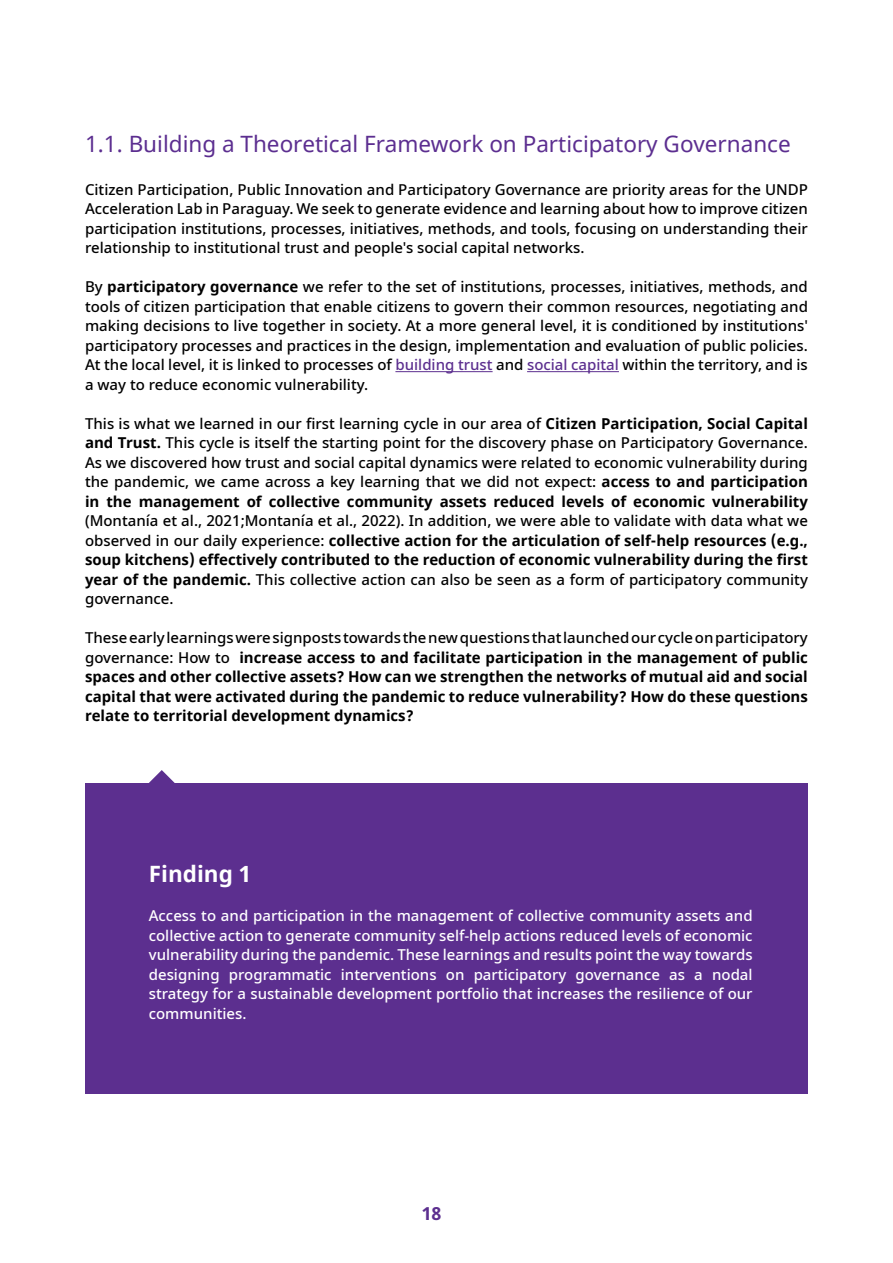
<style>
.page{position:relative;width:893px;height:1263px;background:#fff}
.page>*{position:absolute;margin:0;border:0;box-sizing:border-box;transform-origin:0 0}
.t1{font:22.5px "Noto Sans";color:#5c2e90}
.t2{font:700 22.5px "Noto Sans";color:#fff}
.t3{font:700 18px "Noto Sans";color:#5c2f8f}
.t4{font:500 15px/19.5px "Noto Sans";color:#000;text-align:justify}
.t5{font:700 15px/19.5px "Noto Sans";color:#000;text-align:justify}
.t6{font:500 15px/19.5px "Noto Sans";color:#fff;text-align:justify}
.s1{font-weight:700}
.s2{color:#5c2f8f}
.s3{font-weight:500}
</style>
<div class="page">
<hr style="left:395px;top:371px;width:98px;height:1px;background:#5c2f8f">
<hr style="left:527px;top:371px;width:92px;height:1px;background:#5c2f8f">
<div style="left:85px;top:783px;width:723px;height:311px;background:#5c2f8f"></div>
<svg style="left:149px;top:770px;width:26px;height:13px"></svg>
<h1 class="t1" style="left:85px;top:128px;width:707px">1.1. Building a Theoretical Framework on Participatory Governance</h1>
<p class="t4" style="left:85px;top:180px;width:724px">Citizen Participation, Public Innovation and Participatory Governance are priority areas for the UNDP Acceleration Lab in Paraguay. We seek to generate evidence and learning about how to improve citizen participation institutions, processes, initiatives, methods, and tools, focusing on understanding their relationship to institutional trust and people's social capital networks.</p>
<p class="t4" style="left:85px;top:277px;width:724px">By <span class="s1">participatory governance</span> we refer to the set of institutions, processes, initiatives, methods, and tools of citizen participation that enable citizens to govern their common resources, negotiating and making decisions to live together in society. At a more general level, it is conditioned by institutions' participatory processes and practices in the design, implementation and evaluation of public policies.<br>At the local level, it is linked to processes of <span class="s2">building trust</span> and <span class="s2">social capital</span> within the territory, and is a way to reduce economic vulnerability.</p>
<p class="t4" style="left:85px;top:414px;width:724px">This is what we learned in our first learning cycle in our area of <span class="s1">Citizen Participation, Social Capital and Trust.</span> This cycle is itself the starting point for the discovery phase on Participatory Governance.<br>As we discovered how trust and social capital dynamics were related to economic vulnerability during the pandemic, we came across a key learning that we did not expect: <span class="s1">access to and participation in the management of collective community assets reduced levels of economic vulnerability</span></p>
<p class="t4" style="left:85px;top:511px;width:724px">(Montanía et al., 2021;Montanía et al., 2022). In addition, we were able to validate with data what we observed in our daily experience: <span class="s1">collective action for the articulation of self-help resources (e.g., soup kitchens) effectively contributed to the reduction of economic vulnerability during the first year of the pandemic.</span> This collective action can also be seen as a form of participatory community governance.</p>
<p class="t5" style="left:85px;top:628px;width:724px"><span class="s3">These early learnings were signposts towards the new questions that launched our cycle on participatory governance: How to</span> increase access to and facilitate participation in the management of public spaces and other collective assets? How can we strengthen the networks of mutual aid and social capital that were activated during the pandemic to reduce vulnerability? How do these questions relate to territorial development dynamics?</p>
<h1 class="t2" style="left:149px;top:858px;width:104px">Finding 1</h1>
<p class="t6" style="left:149px;top:906px;width:605px">Access to and participation in the management of collective community assets and collective action to generate community self-help actions reduced levels of economic vulnerability during the pandemic. These learnings and results point the way towards designing programmatic interventions on participatory governance as a nodal strategy for a sustainable development portfolio that increases the resilience of our communities.</p>
<p class="t3" style="left:422px;top:1200px;width:21px">18</p>
</div>
